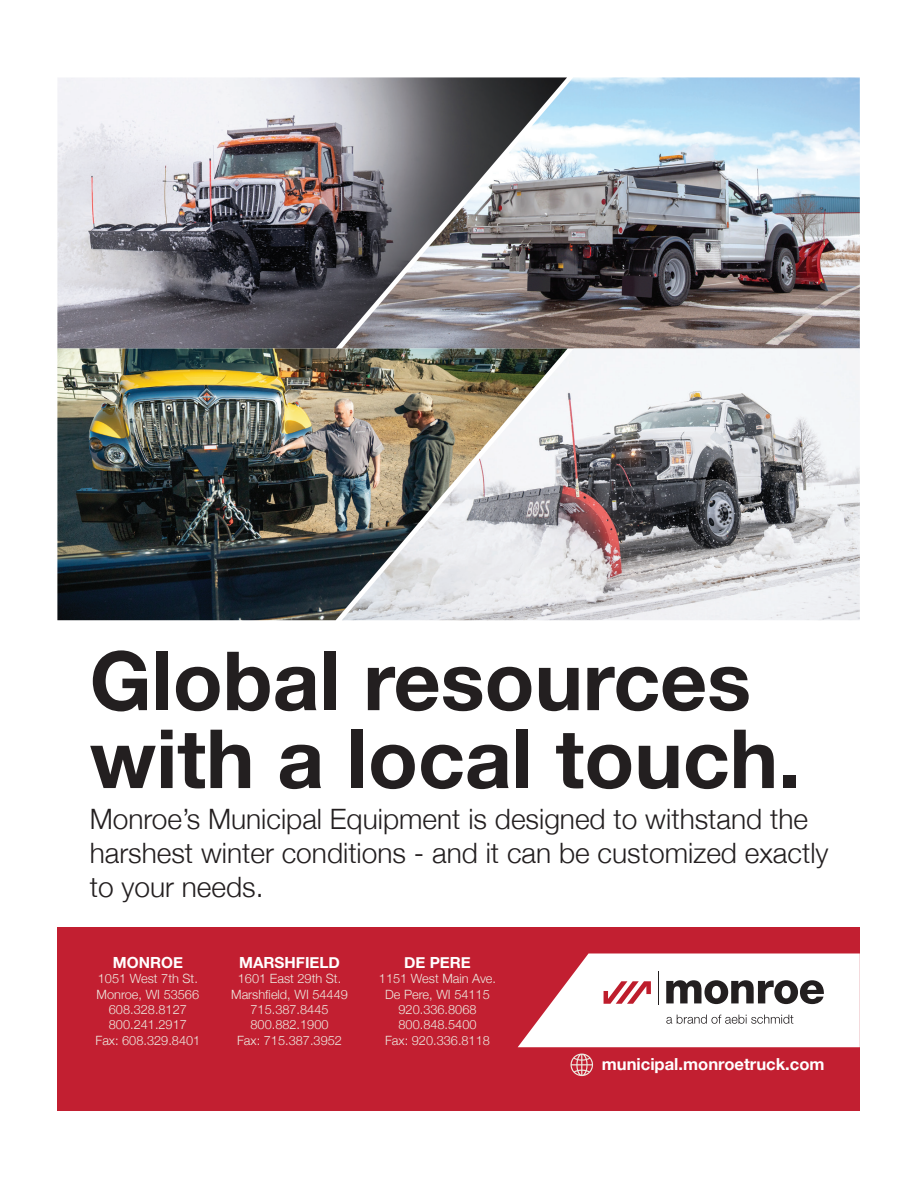
<style>
.page{position:relative;width:918px;height:1188px;background:#fff}
.page>*{position:absolute;margin:0;border:0;box-sizing:border-box;transform-origin:0 0}
.t1{font:700 81.75px/77.8px "Helvetica Neue";color:#231f20}
.t2{font:300 28.05px/33.8px "Helvetica Neue";color:#231f20}
.t3{font:700 16.65px "Helvetica Neue";color:#fff}
.t4{font:700 15.3px "Helvetica Neue";color:#fff}
.t5{font:300 12.75px/15.3px "Helvetica Neue";color:#edeae0;text-align:center}
</style>
<div class="page">
<div style="left:57px;top:927px;width:803px;height:184px;background:#c21f31"></div>
<svg style="left:571px;top:1054px;width:22px;height:22px"></svg>
<img style="left:568px;top:77px;width:292px;height:543px">
<img style="left:57px;top:77px;width:511px;height:543px">
<svg style="left:518px;top:954px;width:342px;height:93px;background:#e5d2d4"></svg>
<p class="t1" style="left:90px;top:644px;width:713px">Global resources with a local touch.</p>
<p class="t2" style="left:90px;top:800px;width:740px">Monroe’s Municipal Equipment is designed to withstand the harshest winter conditions - and it can be customized exactly to your needs.</p>
<p class="t4" style="left:113px;top:951px;width:72px">MONROE</p>
<p class="t5" style="left:95px;top:970px;width:106px">1051 West 7th St.<br>Monroe, WI 53566<br>608.328.8127<br>800.241.2917<br>Fax: 608.329.8401</p>
<p class="t4" style="left:239px;top:951px;width:102px">MARSHFIELD</p>
<p class="t5" style="left:231px;top:970px;width:118px">1601 East 29th St.<br>Marshfield, WI 54449<br>715.387.8445<br>800.882.1900<br>Fax: 715.387.3952</p>
<p class="t4" style="left:404px;top:951px;width:68px">DE PERE</p>
<p class="t5" style="left:379px;top:970px;width:119px">1151 West Main Ave.<br>De Pere, WI 54115<br>920.336.8068<br>800.848.5400<br>Fax: 920.336.8118</p>
<p class="t3" style="left:602px;top:1051px;width:224px">municipal.monroetruck.com</p>
</div>
